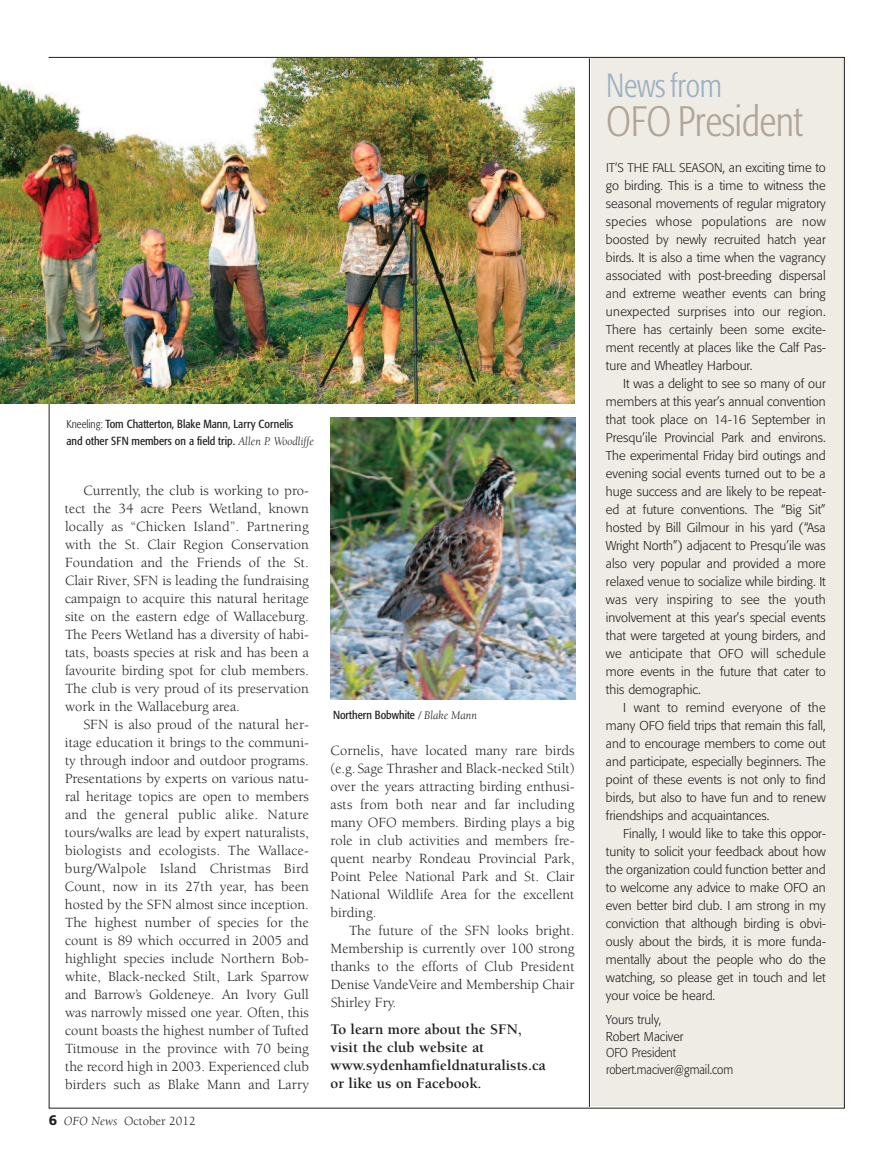
<style>
.page{position:relative;width:891px;height:1161px;background:#fff}
.page>*{position:absolute;margin:0;border:0;box-sizing:border-box;transform-origin:0 0}
.t1{font:300 condensed 42px "Formata";letter-spacing:-.01em;color:#b0a596;scale:.95 1}
.t2{font:300 condensed 33px "Formata";letter-spacing:-.01em;color:#99b0c3;scale:.95 1}
.t3{font:700 15px/18px "Berkeley";color:#231f20}
.t4{font:14.4px/18px "Berkeley";color:#231f20;text-align:justify}
.t5{font:300 12.75px/18px "Formata";color:#231f20;text-align:justify}
.t6{font:12.75px "Berkeley";color:#231f20}
.t7{font:300 12.3px "Formata";color:#231f20}
.t8{font:condensed 11.7px/16.5px "Formata";color:#231f20}
.s1{font-weight:300;font-size:11.25px}
.s2{font-family:"Berkeley";font-style:italic;font-stretch:normal;font-size:12px}
.s3{font-family:"Formata";font-weight:500;font-size:14.25px}
.s4{font-style:italic}
.s5{font-size:13.2px}
.s6{font-size:12.75px}
</style>
<div class="page">
<div style="left:591px;top:58px;width:253px;height:1048px;background:#efece6"></div>
<img style="left:331px;top:418px;width:244px;height:281px">
<img style="left:0;top:59px;width:574px;height:345px">
<hr style="left:589px;top:58px;width:1px;height:1049px;background:#231f20">
<p class="t8" style="left:66px;top:417px;width:249px"><span class="s1">Kneeling:</span> Tom Chatterton, Blake Mann, Larry Cornelis<br>and other SFN members on a field trip. <span class="s2">Allen P. Woodliffe</span></p>
<p class="t4" style="left:65px;top:483px;width:245px;text-indent:18px">Currently, the club is working to pro&shy;tect the 34 acre Peers Wetland, known locally as “Chicken Island”. Partnering with the St. Clair Region Conservation Foundation and the Friends of the St.<br>Clair River, SFN is leading the fundraising campaign to acquire this natural heritage site on the eastern edge of Wallaceburg.<br>The Peers Wetland has a diversity of habi&shy;tats, boasts species at risk and has been a favourite birding spot for club members.<br>The club is very proud of its preservation work in the Wallaceburg area.</p>
<p class="t4" style="left:65px;top:717px;width:246px;text-indent:18px">SFN is also proud of the natural her&shy;itage education it brings to the communi&shy;ty through indoor and outdoor programs.<br>Presentations by experts on various natu&shy;ral heritage topics are open to members and the general public alike. Nature tours/walks are lead by expert naturalists, biologists and ecologists. The Wallace&shy;burg/Walpole Island Christmas Bird Count, now in its 27th year, has been hosted by the SFN almost since inception.<br>The highest number of species for the count is 89 which occurred in 2005 and highlight species include Northern Bob&shy;white, Black-necked Stilt, Lark Sparrow and Barrow’s Goldeneye. An Ivory Gull was narrowly missed one year. Often, this count boasts the highest number of Tufted Titmouse in the province with 70 being the record high in 2003. Experienced club birders such as Blake Mann and Larry</p>
<p class="t6" style="left:49px;top:1116px;width:148px"><span class="s3">6</span> <span class="s4">OFO News</span> October 2012</p>
<p class="t8" style="left:333px;top:708px;width:146px">Northern Bobwhite <span class="s2">/ Blake Mann</span></p>
<p class="t4" style="left:331px;top:743px;width:245px">Cornelis, have located many rare birds (e.g.Sage Thrasher and Black-necked Stilt) over the years attracting birding enthusi&shy;asts from both near and far including many OFO members. Birding plays a big role in club activities and members fre&shy;quent nearby Rondeau Provincial Park, Point Pelee National Park and St. Clair National Wildlife Area for the excellent birding.</p>
<p class="t4" style="left:331px;top:923px;width:245px;text-indent:18px">The future of the SFN looks bright.<br>Membership is currently over 100 strong thanks to the efforts of Club President Denise VandeVeire and Membership Chair Shirley Fry.</p>
<p class="t3" style="left:331px;top:1021px;width:217px">To learn more about the SFN, visit the club website at www.sydenhamfieldnaturalists.ca or like us on Facebook.</p>
<h2 class="t2" style="left:606px;top:73px;width:124px">News from</h2>
<h1 class="t1" style="left:606px;top:105px;width:209px">OFO President</h1>
<p class="t7" style="left:606px;top:163px;width:221px">IT’S THE FALL SEASON<span class="s5">,</span> <span class="s6">an exciting time to</span></p>
<p class="t5" style="left:606px;top:178px;width:221px">go birding. This is a time to witness the seasonal movements of regular migratory species whose populations are now boosted by newly recruited hatch year birds. It is also a time when the vagrancy associated with post-breeding dispersal and extreme weather events can bring unexpected surprises into our region.<br>There has certainly been some excite&shy;ment recently at places like the Calf Pas&shy;ture and Wheatley Harbour.</p>
<p class="t5" style="left:606px;top:376px;width:221px;text-indent:17px">It was a delight to see so many of our members at this year’s annual convention that took place on 14-16 September in Presqu’ile Provincial Park and environs.<br>The experimental Friday bird outings and evening social events turned out to be a huge success and are likely to be repeat&shy;ed at future conventions. The “Big Sit” hosted by Bill Gilmour in his yard (“Asa Wright North”) adjacent to Presqu’ile was also very popular and provided a more relaxed venue to socialize while birding. It was very inspiring to see the youth involvement at this year’s special events that were targeted at young birders, and we anticipate that OFO will schedule more events in the future that cater to this demographic.</p>
<p class="t5" style="left:606px;top:700px;width:221px;text-indent:17px">I want to remind everyone of the many OFO field trips that remain this fall, and to encourage members to come out and participate, especially beginners. The point of these events is not only to find birds, but also to have fun and to renew friendships and acquaintances.</p>
<p class="t5" style="left:606px;top:826px;width:221px;text-indent:17px">Finally, I would like to take this oppor&shy;tunity to solicit your feedback about how the organization could function better and to welcome any advice to make OFO an even better bird club. I am strong in my conviction that although birding is obvi&shy;ously about the birds, it is more funda&shy;mentally about the people who do the watching, so please get in touch and let your voice be heard.</p>
<p class="t5" style="left:606px;top:1013px;width:129px;line-height:16.5px;text-align:left">Yours truly,<br>Robert Maciver<br>OFO President robert.maciver@gmail.com</p>
</div>
